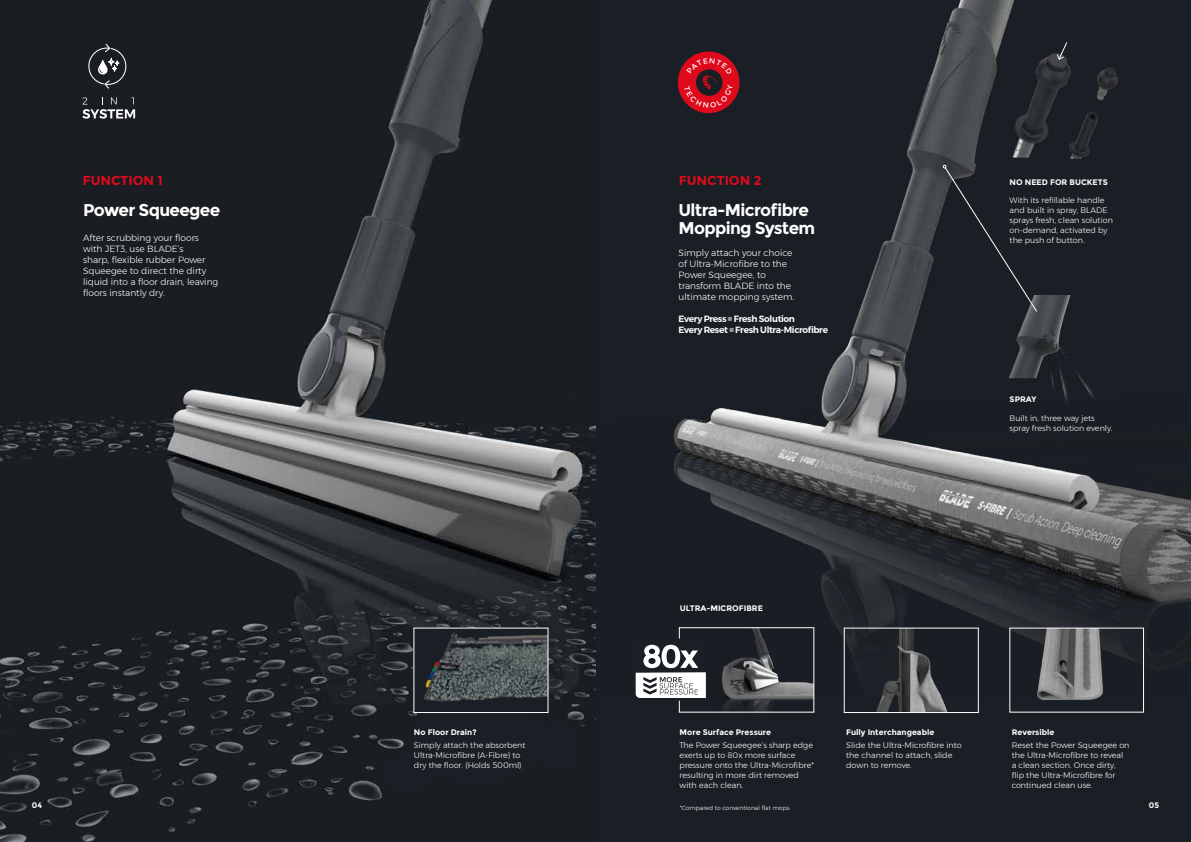
<style>
.page{position:relative;width:1191px;height:842px;background:#1a1f25}
.page>*{position:absolute;margin:0;border:0;box-sizing:border-box;transform-origin:0 0}
.t1{font:700 17px/18px "Montserrat";letter-spacing:-.04em;color:#fff}
.t2{font:700 13px "Montserrat";color:#df0a1c}
.t3{font:300 9px/11px "Montserrat";color:#fff}
.t4{font:600 9px/11px "Montserrat";letter-spacing:-.04em;color:#fff}
.t5{font:300 8px/10px "Montserrat";color:#fff}
.t6{font:700 8px "Montserrat";color:#fff}
.t7{font:300 6px "Montserrat";color:#fff}
</style>
<div class="page">
<img style="left:0;top:0;width:595px;height:842px">
<img style="left:587px;top:0;width:604px;height:697px">
<img style="left:1006px;top:296px;width:106px;height:108px">
<svg style="left:942px;top:164px;width:95px;height:148px"></svg>
<img style="left:1011px;top:630px;width:127px;height:70px">
<img style="left:846px;top:630px;width:112px;height:81px">
<div style="left:844px;top:628px;width:134px;height:85px;border:1px solid #fff"></div>
<img style="left:951px;top:30px;width:174px;height:129px">
<svg style="left:1056px;top:41px;width:12px;height:15px"></svg>
<svg style="left:82px;top:97px;width:53px;height:22px"></svg>
<svg style="left:86px;top:44px;width:43px;height:45px"></svg>
<img style="left:713px;top:630px;width:99px;height:80px">
<svg style="left:631px;top:637px;width:79px;height:65px"></svg>
<div style="left:408px;top:693px;width:137px;height:91px;background:#1a1f25;border-radius:50%"></div>
<img style="left:416px;top:630px;width:130px;height:81px">
<div style="left:414px;top:628px;width:134px;height:85px;border:1px solid #fff"></div>
<div style="left:384px;top:750px;width:48px;height:43px;background:#1a1f25;border-radius:50%"></div>
<div style="left:533px;top:719px;width:48px;height:53px;background:#1a1f25;border-radius:50%"></div>
<img style="left:1016px;top:56px;width:164px;height:104px">
<svg style="left:677px;top:51px;width:63px;height:63px"></svg>
<h2 class="t2" style="left:83px;top:172px;width:82px">FUNCTION 1</h2>
<h2 class="t2" style="left:679px;top:172px;width:84px">FUNCTION 2</h2>
<h1 class="t1" style="left:83px;top:201px;width:139px">Power Squeegee</h1>
<p class="t3" style="left:83px;top:232px;width:137px">After scrubbing your floors with JET3, use BLADE’s<br>sharp, flexible rubber Power<br>Squeegee to direct the dirty liquid into a floor drain, leaving floors instantly dry.</p>
<h1 class="t1" style="left:678px;top:201px;width:138px">Ultra-Microfibre<br>Mopping System</h1>
<p class="t3" style="left:678px;top:247px;width:117px">Simply attach your choice of Ultra-Microfibre to the<br>Power Squeegee, to transform BLADE into the ultimate mopping system.</p>
<p class="t4" style="left:678px;top:313px;width:151px">Every Press = Fresh Solution<br>Every Reset = Fresh Ultra-Microfibre</p>
<p class="t6" style="left:1009px;top:177px;width:100px">NO NEED FOR BUCKETS</p>
<p class="t5" style="left:1009px;top:195px;width:105px">With its refillable handle and built in spray, BLADE sprays fresh, clean solution on-demand, activated by the push of button.</p>
<p class="t6" style="left:1009px;top:395px;width:28px">SPRAY</p>
<p class="t5" style="left:1009px;top:413px;width:104px">Built in, three way jets spray fresh solution evenly.</p>
<p class="t6" style="left:414px;top:727px;width:64px">No Floor Drain?</p>
<p class="t5" style="left:414px;top:740px;width:113px">Simply attach the absorbent<br>Ultra-Microfibre (A-Fibre) to dry the floor. (Holds 500ml)</p>
<p class="t6" style="left:680px;top:603px;width:85px">ULTRA-MICROFIBRE</p>
<p class="t6" style="left:679px;top:727px;width:93px">More Surface Pressure</p>
<p class="t5" style="left:679px;top:740px;width:136px">The Power Squeegee’s sharp edge exerts up to 80x more surface pressure onto the Ultra-Microfibre* resulting in more dirt removed with each clean.</p>
<p class="t6" style="left:846px;top:727px;width:90px">Fully Interchangeable</p>
<p class="t5" style="left:846px;top:740px;width:117px">Slide the Ultra-Microfibre into the channel to attach, slide down to remove.</p>
<p class="t6" style="left:1011px;top:727px;width:44px">Reversible</p>
<p class="t5" style="left:1011px;top:740px;width:119px">Reset the Power Squeegee on the Ultra-Microfibre to reveal a clean section. Once dirty, flip the Ultra-Microfibre for continued clean use.</p>
<p class="t6" style="left:32px;top:800px;width:12px">04</p>
<p class="t6" style="left:1148px;top:800px;width:12px">05</p>
<p class="t7" style="left:680px;top:803px;width:112px">*Compared to conventional flat mops.</p>
</div>
